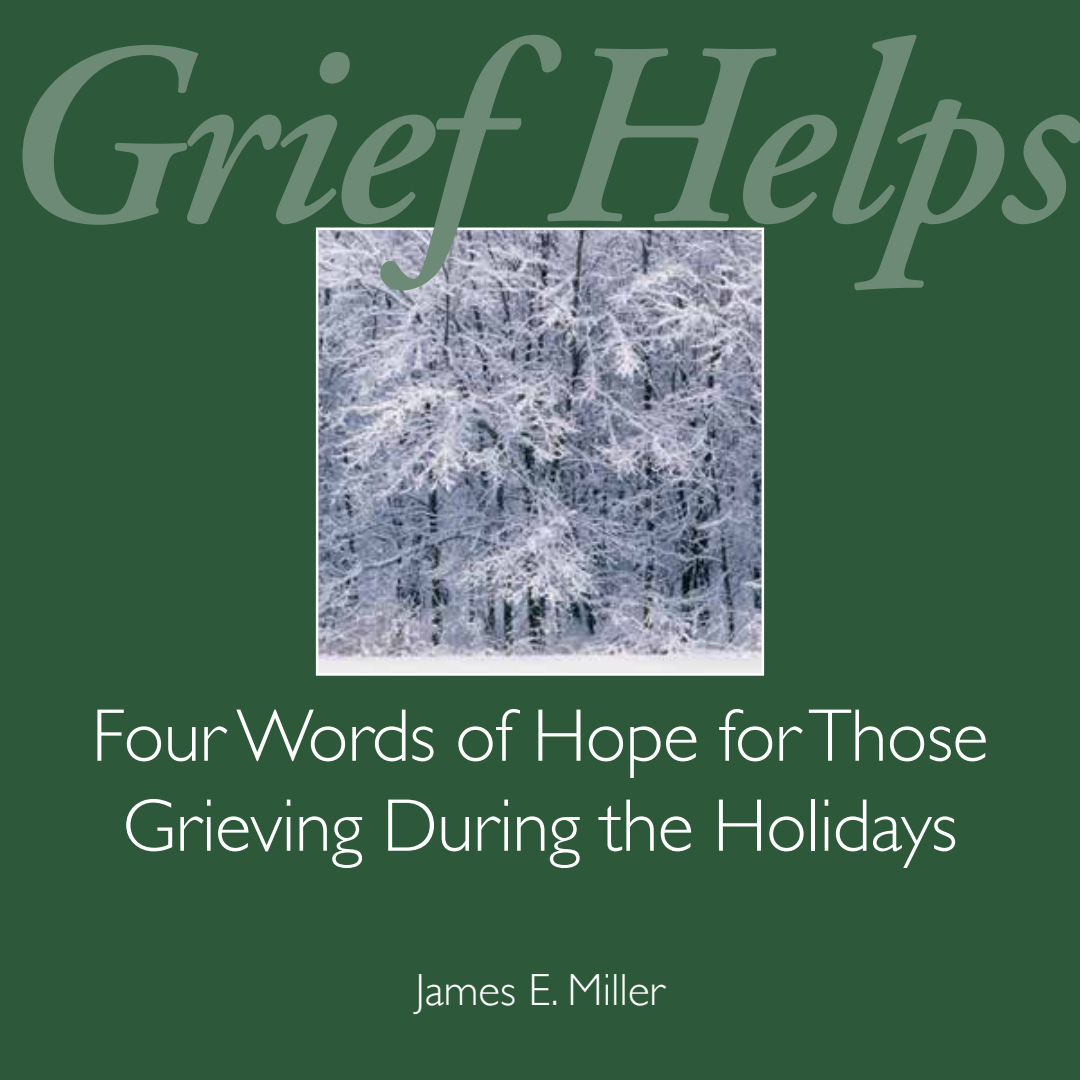
<style>
.page{position:relative;width:1080px;height:1080px;background:#2d583a}
.page>*{position:absolute;margin:0;border:0;box-sizing:border-box;transform-origin:0 0}
.t1{font:italic 600 260px "Adobe Garamond";letter-spacing:-.025em;color:#6c8a75}
.t2{font:300 75px/90px "Gill Sans";letter-spacing:-.01em;color:#fff;text-align:center}
.t3{font:300 45px "Gill Sans";color:#fff}
</style>
<div class="page">
<img style="left:319px;top:231px;width:442px;height:442px">
<div style="left:316px;top:228px;width:448px;height:448px;border:2px solid #fff"></div>
<h1 class="t1" style="left:-15px;top:-5px;width:1082px">Grief Helps</h1>
<p class="t2" style="left:92px;top:688px;width:898px">Four Words of Hope for Those<br>Grieving During the Holidays</p>
<p class="t3" style="left:415px;top:955px;width:251px">James E. Miller</p>
</div>
